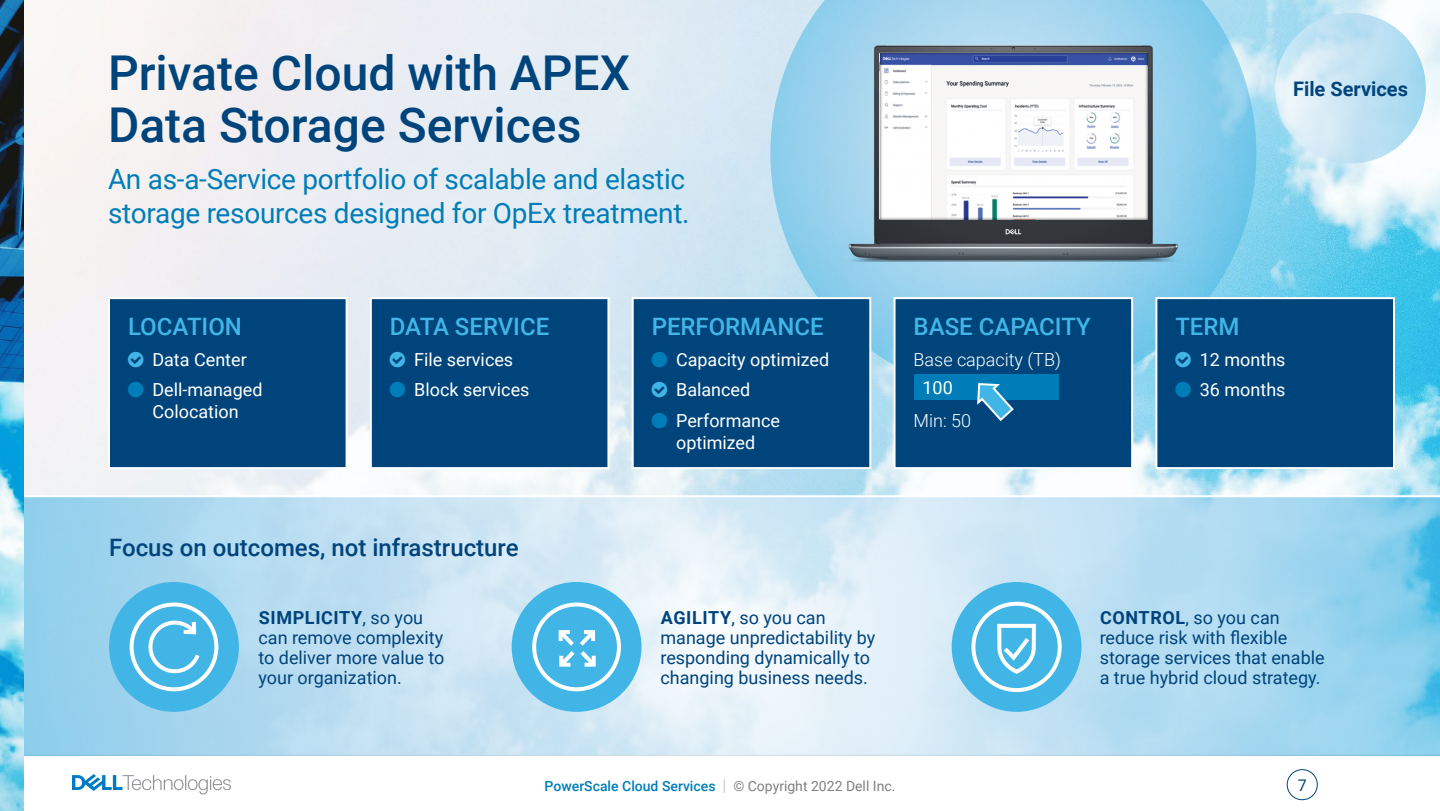
<style>
.page{position:relative;width:1440px;height:811px;background:#fff}
.page>*{position:absolute;margin:0;border:0;box-sizing:border-box;transform-origin:0 0}
.t1{font:500 48px/52px "Roboto";color:#00447c}
.t2{font:28px/34px "Roboto";letter-spacing:-.01em;color:#007db8}
.t3{font:500 24px "Roboto";color:#41b6e6}
.t4{font:500 24px "Roboto";color:#00447c}
.t5{font:700 20px "Roboto";color:#00447c}
.t6{font:18px/20px "Roboto";color:#00447c}
.t7{font:18px/30.6px "Roboto";color:#fff}
.t8{font:300 18px "Roboto";color:#fff}
.t9{font:16px "Roboto";color:#00447c}
.t10{font:500 14px "Roboto";color:#007db8}
.s1{font-weight:700}
.s2{font-weight:400;font-size:16px;color:#c8c9c7}
.s3{font-weight:400;color:#808080}
</style>
<div class="page">
<svg style="left:72px;top:774px;width:159px;height:20px"></svg>
<div style="left:1287px;top:769px;width:31px;height:31px;border:1px solid #00447c;border-radius:50%"></div>
<img style="left:23px;top:0;width:1417px;height:498px">
<svg style="left:770px;top:0;width:486px;height:396px;background:#97d2ed"></svg>
<hr style="left:23px;top:755px;width:1417px;height:1px;background:#c8c9c7">
<img style="left:840px;top:45px;width:347px;height:216px">
<div style="left:861px;top:39px;width:304px;height:182px;background:#000;opacity:.75"></div>
<svg style="left:23px;top:498px;width:1417px;height:257px;background:#bde0f2"></svg>
<div style="left:109px;top:582px;width:130px;height:130px;background:#41b6e6;border-radius:50%"></div>
<svg style="left:142px;top:614px;width:61px;height:66px"></svg>
<div style="left:130px;top:602px;width:88px;height:89px;border:4px solid #fff;border-radius:50%"></div>
<div style="left:512px;top:582px;width:130px;height:130px;background:#41b6e6;border-radius:50%"></div>
<div style="left:532px;top:602px;width:89px;height:89px;border:4px solid #fff;border-radius:50%"></div>
<svg style="left:558px;top:630px;width:38px;height:37px"></svg>
<div style="left:952px;top:582px;width:130px;height:130px;background:#41b6e6;border-radius:50%"></div>
<div style="left:971px;top:602px;width:91px;height:90px;border:4px solid #fff;border-radius:50%"></div>
<svg style="left:997px;top:623px;width:39px;height:51px"></svg>
<div style="left:371px;top:298px;width:237px;height:170px;background:#00447c"></div>
<div style="left:370px;top:297px;width:239px;height:172px;border:2px solid #fff"></div>
<div style="left:633px;top:298px;width:237px;height:170px;background:#00447c"></div>
<div style="left:632px;top:297px;width:239px;height:172px;border:2px solid #fff"></div>
<div style="left:1156px;top:298px;width:238px;height:170px;background:#00447c"></div>
<div style="left:1155px;top:297px;width:240px;height:172px;border:2px solid #fff"></div>
<div style="left:109px;top:298px;width:238px;height:170px;background:#00447c"></div>
<div style="left:108px;top:297px;width:240px;height:172px;border:2px solid #fff"></div>
<div style="left:895px;top:298px;width:237px;height:170px;background:#00447c"></div>
<div style="left:894px;top:297px;width:239px;height:172px;border:2px solid #fff"></div>
<div style="left:914px;top:374px;width:144px;height:26px;background:#007db8"></div>
<svg style="left:977px;top:383px;width:37px;height:38px"></svg>
<hr style="left:0;top:495px;width:1440px;height:2px;background:#fff">
<img style="left:0;top:0;width:23px;height:810px">
<svg style="left:1275px;top:13px;width:151px;height:151px;background:#c4e4f4"></svg>
<h1 class="t1" style="left:108px;top:45px;width:524px">Private Cloud with APEX<br>Data Storage Services</h1>
<h2 class="t2" style="left:108px;top:161px;width:583px">An as-a-Service portfolio of scalable and elastic storage resources designed for OpEx treatment.</h2>
<h3 class="t3" style="left:128px;top:310px;width:115px">LOCATION</h3>
<p class="t7" style="left:152px;top:343px;width:112px">Data Center<br>Dell-managed</p>
<p class="t7" style="left:152px;top:395px;width:88px">Colocation</p>
<h3 class="t3" style="left:390px;top:310px;width:161px">DATA SERVICE</h3>
<p class="t7" style="left:414px;top:343px;width:117px">File services<br>Block services</p>
<h3 class="t4" style="left:109px;top:530px;width:411px">Focus on outcomes, not infrastructure</h3>
<h3 class="t3" style="left:652px;top:310px;width:174px">PERFORMANCE</h3>
<p class="t7" style="left:676px;top:343px;width:155px">Capacity optimized<br>Balanced<br>Performance</p>
<p class="t7" style="left:676px;top:426px;width:81px">optimized</p>
<p class="t5" style="left:1293px;top:75px;width:116px">File Services</p>
<h3 class="t3" style="left:914px;top:310px;width:179px">BASE CAPACITY</h3>
<p class="t8" style="left:914px;top:347px;width:149px">Base capacity (TB)</p>
<p class="t7" style="left:923px;top:372px;width:32px">100</p>
<p class="t8" style="left:914px;top:408px;width:59px">Min: 50</p>
<h3 class="t3" style="left:1175px;top:310px;width:66px">TERM</h3>
<p class="t7" style="left:1200px;top:343px;width:87px">12 months<br>36 months</p>
<p class="t6" style="left:258px;top:606px;width:188px"><span class="s1">SIMPLICITY</span>, so you can remove complexity to deliver more value to your organization.</p>
<p class="t6" style="left:660px;top:606px;width:216px"><span class="s1">AGILITY</span>, so you can manage unpredictability by responding dynamically to changing business needs.</p>
<p class="t6" style="left:1100px;top:606px;width:226px"><span class="s1">CONTROL</span>, so you can reduce risk with flexible storage services that enable a true hybrid cloud strategy.</p>
<p class="t10" style="left:545px;top:776px;width:352px">PowerScale Cloud Services <span class="s2">|</span> <span class="s3">© Copyright 2022 Dell Inc.</span></p>
<p class="t9" style="left:1298px;top:774px;width:10px">7</p>
</div>
